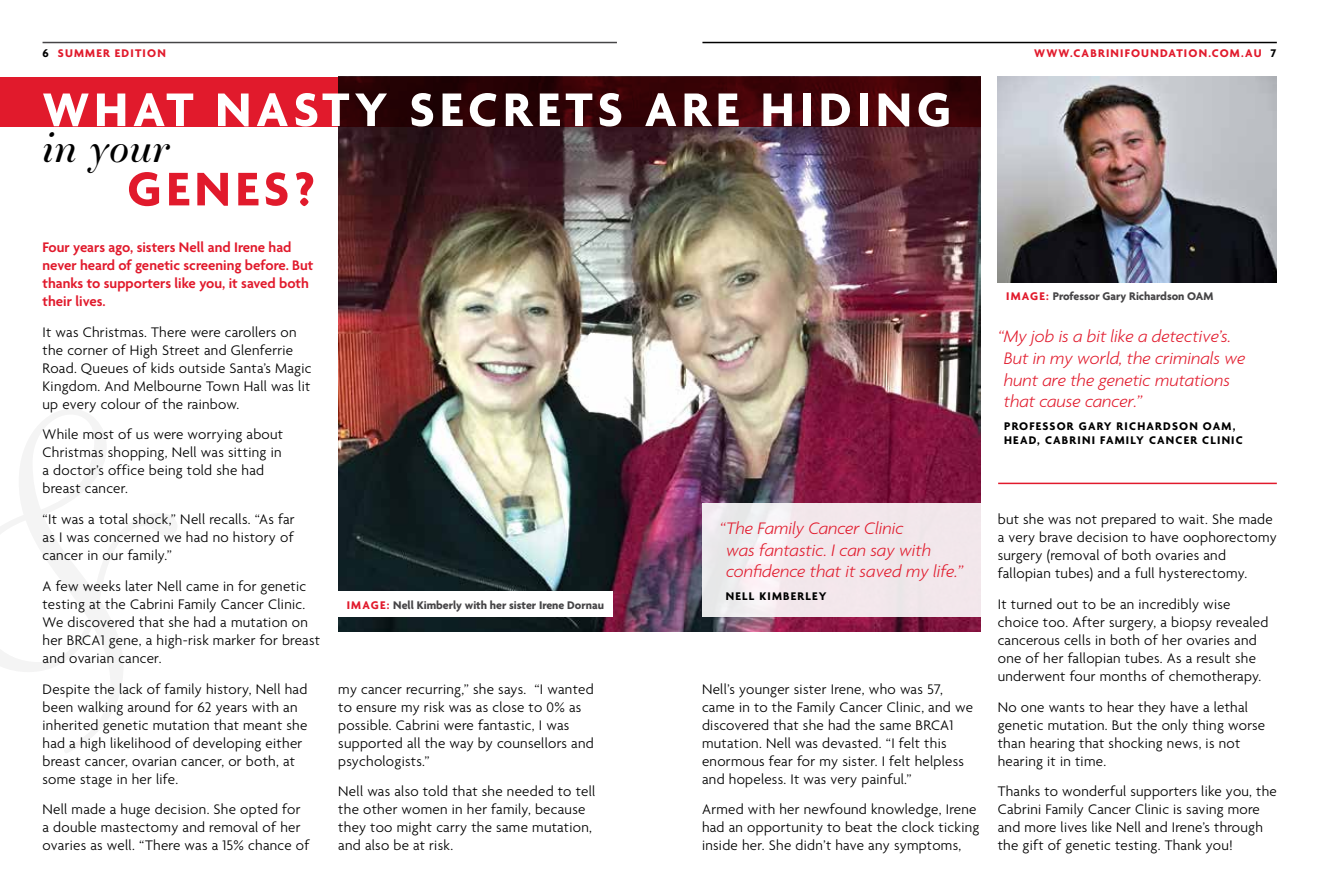
<style>
.page{position:relative;width:1319px;height:893px;background:#fff}
.page>*{position:absolute;margin:0;border:0;box-sizing:border-box;transform-origin:0 0}
.t1{font:700 51px "Agenda";letter-spacing:.1em;color:#fff}
.t2{font:700 51px "Agenda";letter-spacing:.1em;color:#e11a2c}
.t3{font:italic 40.5px "Essonnes Display";letter-spacing:.02em;color:#000}
.t4{font:italic 300 18px/21.6px "Agenda";color:#e11a2c}
.t5{font:300 15px/18px "Agenda";letter-spacing:.02em;color:#000}
.t6{font:600 15px/18px "Agenda";color:#e11a2c}
.t7{font:700 12px "Agenda";color:#464547}
.t8{font:700 12px/14.4px "Agenda";letter-spacing:.1em;color:#000}
.t9{font:700 12px "Agenda";letter-spacing:.1em;color:#e11a2c}
.s1{color:#000}
.s2{color:#e11a2c}
</style>
<div class="page">
<hr style="left:43px;top:42px;width:574px;height:1px;background:#464547">
<hr style="left:702px;top:42px;width:574px;height:1px;background:#000">
<svg style="left:0;top:409px;width:177px;height:344px"></svg>
<img style="left:338px;top:126px;width:642px;height:505px">
<svg style="left:0;top:77px;width:980px;height:49px;background:#700a13"></svg>
<div style="left:338px;top:591px;width:274px;height:26px;background:#fff"></div>
<div style="left:702px;top:503px;width:278px;height:114px;background:#f2e7eb"></div>
<img style="left:997px;top:77px;width:279px;height:206px">
<hr style="left:997px;top:483px;width:279px;height:1px;background:#e11a2c">
<p class="t9" style="left:43px;top:47px;width:125px"><span class="s1">6</span> SUMMER EDITION</p>
<p class="t9" style="left:1034px;top:47px;width:244px">WWW.CABRINIFOUNDATION.COM.AU <span class="s1">7</span></p>
<h1 class="t1" style="left:43px;top:82px;width:909px">WHAT NASTY SECRETS ARE HIDING</h1>
<h2 class="t3" style="left:43px;top:118px;width:129px">in your</h2>
<h1 class="t2" style="left:127px;top:162px;width:189px">GENES?</h1>
<p class="t6" style="left:43px;top:239px;width:272px">Four years ago, sisters Nell and Irene had never heard of genetic screening before. But thanks to supporters like you, it saved both their lives.</p>
<p class="t5" style="left:43px;top:324px;width:270px">It was Christmas. There were carollers on the corner of High Street and Glenferrie Road. Queues of kids outside Santa’s Magic Kingdom. And Melbourne Town Hall was lit up every colour of the rainbow.</p>
<p class="t5" style="left:43px;top:426px;width:242px">While most of us were worrying about<br>Christmas shopping, Nell was sitting in a doctor’s office being told she had breast cancer.</p>
<p class="t5" style="left:43px;top:511px;width:253px;text-align:justify">“It was a total shock,” Nell recalls. “As far as I was concerned we had no history of cancer in our family.”</p>
<p class="t5" style="left:43px;top:578px;width:279px">A few weeks later Nell came in for genetic testing at the Cabrini Family Cancer Clinic.<br>We discovered that she had a mutation on her BRCA1 gene, a high-risk marker for breast and ovarian cancer.</p>
<p class="t5" style="left:43px;top:681px;width:266px">Despite the lack of family history, Nell had been walking around for 62 years with an inherited genetic mutation that meant she had a high likelihood of developing either breast cancer, ovarian cancer, or both, at some stage in her life.</p>
<p class="t5" style="left:43px;top:801px;width:268px">Nell made a huge decision. She opted for a double mastectomy and removal of her ovaries as well. “There was a 15% chance of</p>
<p class="t7" style="left:347px;top:598px;width:259px"><span class="s2">IMAGE:</span> Nell Kimberly with her sister Irene Dornau</p>
<p class="t5" style="left:338px;top:681px;width:257px">my cancer recurring,” she says. “I wanted to ensure my risk was as close to 0% as possible. Cabrini were fantastic, I was supported all the way by counsellors and psychologists.”</p>
<p class="t5" style="left:338px;top:783px;width:258px">Nell was also told that she needed to tell the other women in her family, because they too might carry the same mutation, and also be at risk.</p>
<p class="t7" style="left:1006px;top:289px;width:208px"><span class="s2">IMAGE:</span> Professor Gary Richardson OAM</p>
<p class="t4" style="left:1003px;top:326px;width:243px;text-indent:-6px">“My job is a bit like a detective’s.<br>But in my world, the criminals we hunt are the genetic mutations that cause cancer.”</p>
<p class="t8" style="left:1003px;top:420px;width:240px">PROFESSOR GARY RICHARDSON OAM,<br>HEAD, CABRINI FAMILY CANCER CLINIC</p>
<p class="t4" style="left:726px;top:517px;width:238px;text-indent:-7px">“The Family Cancer Clinic<br>was fantastic. I can say with confidence that it saved my life.”</p>
<p class="t8" style="left:725px;top:590px;width:102px">NELL KIMBERLEY</p>
<p class="t5" style="left:702px;top:681px;width:272px">Nell’s younger sister Irene, who was 57, came in to the Family Cancer Clinic, and we discovered that she had the same BRCA1 mutation. Nell was devasted. “I felt this enormous fear for my sister. I felt helpless and hopeless. It was very painful.”</p>
<p class="t5" style="left:702px;top:801px;width:279px">Armed with her newfound knowledge, Irene had an opportunity to beat the clock ticking inside her. She didn’t have any symptoms,</p>
<p class="t5" style="left:997px;top:511px;width:280px">but she was not prepared to wait. She made a very brave decision to have oophorectomy surgery (removal of both ovaries and fallopian tubes) and a full hysterectomy.</p>
<p class="t5" style="left:997px;top:596px;width:272px">It turned out to be an incredibly wise choice too. After surgery, a biopsy revealed cancerous cells in both of her ovaries and one of her fallopian tubes. As a result she underwent four months of chemotherapy.</p>
<p class="t5" style="left:997px;top:699px;width:269px">No one wants to hear they have a lethal genetic mutation. But the only thing worse than hearing that shocking news, is not hearing it in time.</p>
<p class="t5" style="left:997px;top:783px;width:280px">Thanks to wonderful supporters like you, the Cabrini Family Cancer Clinic is saving more and more lives like Nell and Irene’s through the gift of genetic testing. Thank you!</p>
</div>
